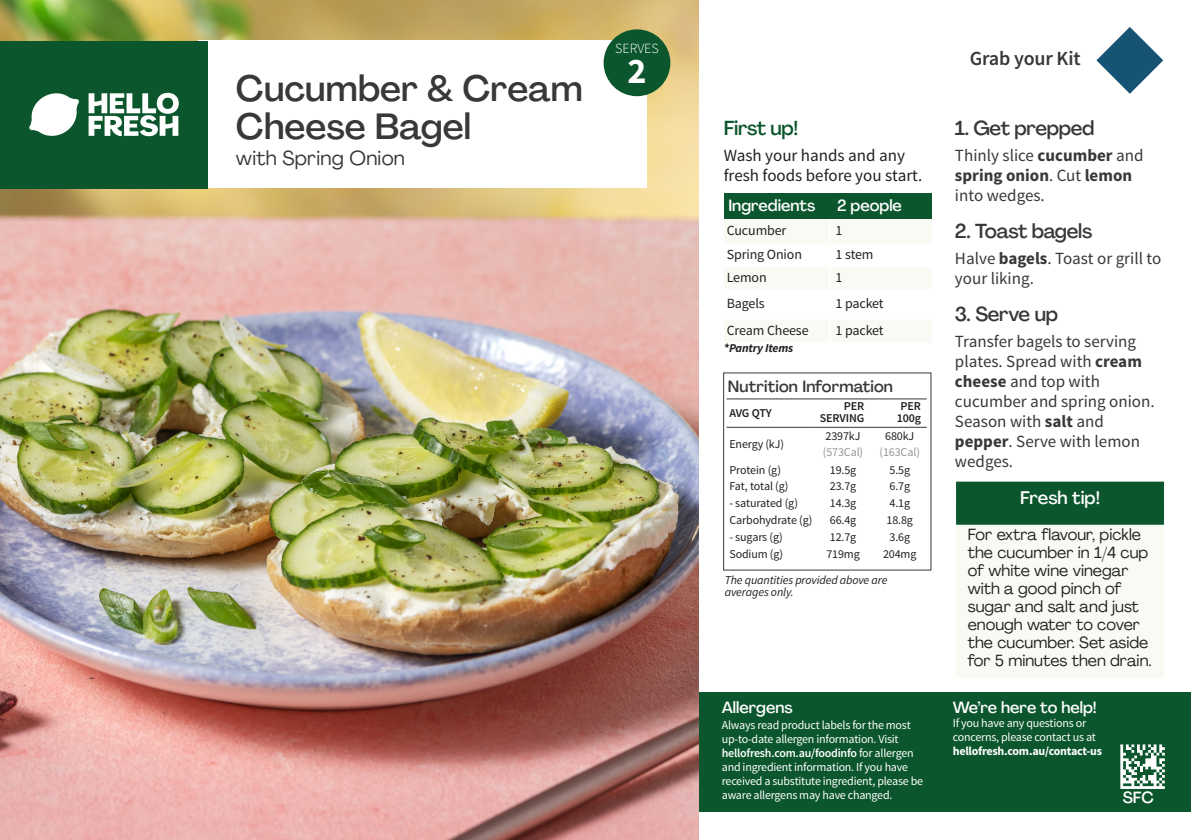
<style>
.page{position:relative;width:1191px;height:840px;background:#fff}
.page>*{position:absolute;margin:0;border:0;box-sizing:border-box;transform-origin:0 0}
.Recipe_Name{font:500 36px/38px "Agrandir";color:#383839}
.Serves_number{font:700 36px "Source Sans Pro";color:#fff}
.Cooking_Steps_Headline{font:500 20px "Agrandir";letter-spacing:-.015em;color:#383839}
.Recipe_Main_Ingredients{font:20px "Agrandir";letter-spacing:.01em;color:#383839}
.t1{font:600 20px "Source Sans Pro";letter-spacing:-.01em;color:#383839}
.First_up__Before_start__Headline{font:500 20px "Agrandir";letter-spacing:-.015em;color:#0b562c}
.Fresh_Tips_Headline{font:500 18px "Agrandir";color:#fff}
.Cooking_Steps_Body_Text{font:17px/20px "Source Sans Pro";color:#383839}
.First_up__Before_start__body_copy{font:17px/20px "Source Sans Pro";color:#231f20}
.Fresh_Tips_Body_Copy{font:16px/18px "Agrandir";color:#231f20}
.Allergens___Questions_Headline{font:500 16px "Agrandir";color:#fff}
.NIP_Headline{font:500 16px "Agrandir";letter-spacing:.01em;color:#383839}
.Ingredients___Serve_Headline{font:500 16px "Agrandir";color:#fff}
.Ingredients___Serve_Text{font:14px "Source Sans Pro";letter-spacing:-.01em;color:#231f20}
.Serves_Headline{font:300 14px "Source Sans Pro";color:#fff}
.Allergens___Questions_Body_Text{font:12px/14px "Source Sans Pro";letter-spacing:-.02em;color:#fff}
.NIp_Info{font:12px "Source Sans Pro";letter-spacing:-.01em;color:#231f20}
.NIP_Info_Terms{font:italic 12px/12px "Source Sans Pro";letter-spacing:-.01em;color:#231f20}
.NIp_Info-2{font:12px/16px "Source Sans Pro";letter-spacing:-.01em;color:#939598}
.t2{font:700 12px "Source Sans Pro";letter-spacing:-.02em;color:#fff}
.NIP_Subhead{font:600 12px/12px "Source Sans Pro";letter-spacing:-.01em;color:#231f20;text-align:right}
.Ingredients_Pantry_Iems{font:italic 700 12px "Source Sans Pro";letter-spacing:-.015em;color:#231f20}
.s1{color:#231f20}
.s2{font-weight:600}
.s3{font-weight:700}
</style>
<div class="page">
<svg style="left:1096px;top:27px;width:67px;height:67px"></svg>
<div style="left:697px;top:692px;width:494px;height:119px;background:#0b562c"></div>
<img style="left:0;top:0;width:698px;height:839px">
<div style="left:198px;top:40px;width:448px;height:148px;background:#fff"></div>
<div style="left:0;top:41px;width:207px;height:147px;background:#0b562c"></div>
<svg style="left:89px;top:93px;width:90px;height:43px"></svg>
<svg style="left:29px;top:93px;width:50px;height:43px"></svg>
<div style="left:603px;top:29px;width:67px;height:67px;background:#0b562c;border-radius:50%"></div>
<div style="left:724px;top:193px;width:106px;height:26px;background:#0b562c"></div>
<div style="left:830px;top:193px;width:101px;height:26px;background:#0b562c"></div>
<svg style="left:724px;top:219px;width:207px;height:123px"></svg>
<hr style="left:829px;top:219px;width:2px;height:25px;background:#fff">
<hr style="left:829px;top:244px;width:2px;height:22px;background:#fff">
<hr style="left:829px;top:266px;width:2px;height:23px;background:#fff">
<hr style="left:829px;top:289px;width:2px;height:30px;background:#fff">
<hr style="left:829px;top:319px;width:2px;height:23px;background:#fff">
<div style="left:956px;top:503px;width:207px;height:174px;background:#f8fbf3"></div>
<div style="left:956px;top:481px;width:208px;height:43px;background:#0b562c;border:2px solid #0b562c"></div>
<hr style="left:726px;top:398px;width:87px;height:1px;background:#383839">
<hr style="left:813px;top:398px;width:57px;height:1px;background:#383839">
<hr style="left:870px;top:398px;width:56px;height:1px;background:#383839">
<hr style="left:726px;top:426px;width:87px;height:1px;background:#383839">
<hr style="left:813px;top:426px;width:57px;height:1px;background:#383839">
<hr style="left:870px;top:426px;width:56px;height:1px;background:#383839">
<svg style="left:1120px;top:744px;width:44px;height:44px"></svg>
<p class="Recipe_Name" style="left:236px;top:69px;width:348px">Cucumber &amp; Cream<br>Cheese Bagel</p>
<p class="Recipe_Main_Ingredients" style="left:236px;top:146px;width:170px">with Spring Onion</p>
<p class="Serves_Headline" style="left:615px;top:40px;width:45px">SERVES</p>
<p class="Serves_number" style="left:627px;top:48px;width:21px">2</p>
<p class="First_up__Before_start__Headline" style="left:723px;top:116px;width:76px">First up!</p>
<p class="First_up__Before_start__body_copy" style="left:723px;top:145px;width:200px">Wash your hands and any fresh foods before you start.</p>
<p class="Ingredients___Serve_Headline" style="left:728px;top:196px;width:88px">Ingredients</p>
<p class="Ingredients___Serve_Headline" style="left:837px;top:196px;width:66px">2 people</p>
<p class="Ingredients___Serve_Text" style="left:727px;top:221px;width:61px">Cucumber</p>
<p class="Ingredients___Serve_Text" style="left:835px;top:221px;width:8px">1</p>
<p class="Ingredients___Serve_Text" style="left:727px;top:245px;width:77px">Spring Onion</p>
<p class="Ingredients___Serve_Text" style="left:835px;top:245px;width:40px">1 stem</p>
<p class="Ingredients___Serve_Text" style="left:727px;top:268px;width:41px">Lemon</p>
<p class="Ingredients___Serve_Text" style="left:835px;top:268px;width:8px">1</p>
<p class="Ingredients___Serve_Text" style="left:727px;top:294px;width:39px">Bagels</p>
<p class="Ingredients___Serve_Text" style="left:835px;top:294px;width:50px">1 packet</p>
<p class="Ingredients___Serve_Text" style="left:727px;top:321px;width:83px">Cream Cheese</p>
<p class="Ingredients___Serve_Text" style="left:835px;top:321px;width:50px">1 packet</p>
<p class="Ingredients_Pantry_Iems" style="left:724px;top:340px;width:71px">*Pantry Items</p>
<p class="NIP_Headline" style="left:728px;top:376px;width:167px">Nutrition Information</p>
<p class="NIP_Subhead" style="left:729px;top:407px;width:44px">AVG QTY</p>
<p class="NIP_Subhead" style="left:820px;top:400px;width:46px">PER<br>SERVING</p>
<p class="NIP_Subhead" style="left:896px;top:400px;width:26px;text-align:center">PER<br>100g</p>
<p class="NIp_Info" style="left:729px;top:436px;width:56px">Energy (kJ)</p>
<p class="NIp_Info-2" style="left:823px;top:428px;width:42px"><span class="s1">2397kJ </span>(573Cal)</p>
<p class="NIp_Info-2" style="left:879px;top:428px;width:42px;text-align:center"><span class="s1">680kJ </span>(163Cal)</p>
<p class="NIp_Info" style="left:729px;top:462px;width:53px">Protein (g)</p>
<p class="NIp_Info" style="left:830px;top:462px;width:28px">19.5g</p>
<p class="NIp_Info" style="left:889px;top:462px;width:22px">5.5g</p>
<p class="NIp_Info" style="left:729px;top:478px;width:61px">Fat, total (g)</p>
<p class="NIp_Info" style="left:830px;top:478px;width:28px">23.7g</p>
<p class="NIp_Info" style="left:889px;top:478px;width:22px">6.7g</p>
<p class="NIp_Info" style="left:729px;top:495px;width:70px">- saturated (g)</p>
<p class="NIp_Info" style="left:830px;top:495px;width:28px">14.3g</p>
<p class="NIp_Info" style="left:889px;top:495px;width:22px">4.1g</p>
<p class="NIp_Info" style="left:729px;top:512px;width:85px">Carbohydrate (g)</p>
<p class="NIp_Info" style="left:830px;top:512px;width:28px">66.4g</p>
<p class="NIp_Info" style="left:886px;top:512px;width:28px">18.8g</p>
<p class="NIp_Info" style="left:729px;top:529px;width:55px">- sugars (g)</p>
<p class="NIp_Info" style="left:830px;top:529px;width:28px">12.7g</p>
<p class="NIp_Info" style="left:889px;top:529px;width:22px">3.6g</p>
<p class="NIp_Info" style="left:729px;top:546px;width:55px">Sodium (g)</p>
<p class="NIp_Info" style="left:826px;top:546px;width:35px">719mg</p>
<p class="NIp_Info" style="left:883px;top:546px;width:35px">204mg</p>
<p class="NIP_Info_Terms" style="left:725px;top:574px;width:164px">The quantities provided above are averages only.</p>
<p class="Allergens___Questions_Headline" style="left:722px;top:697px;width:72px">Allergens</p>
<p class="Allergens___Questions_Body_Text" style="left:722px;top:718px;width:203px">Always read product labels for the most up-to-date allergen information. Visit <span class="s2">hellofresh.com.au/foodinfo</span> for allergen and ingredient information. If you have received a substitute ingredient, please be aware allergens may have changed.</p>
<h2 class="t1" style="left:969px;top:46px;width:112px">Grab your Kit</h2>
<p class="Cooking_Steps_Headline" style="left:955px;top:116px;width:141px">1. Get prepped</p>
<p class="Cooking_Steps_Body_Text" style="left:955px;top:146px;width:190px">Thinly slice <span class="s3">cucumber</span> and <span class="s3">spring onion</span>. Cut <span class="s3">lemon </span>into wedges.</p>
<p class="Cooking_Steps_Headline" style="left:955px;top:219px;width:139px">2. Toast bagels</p>
<p class="Cooking_Steps_Body_Text" style="left:955px;top:248px;width:208px">Halve <span class="s3">bagels</span>. Toast or grill to your liking.</p>
<p class="Cooking_Steps_Headline" style="left:955px;top:301px;width:104px">3. Serve up</p>
<p class="Cooking_Steps_Body_Text" style="left:955px;top:331px;width:201px">Transfer bagels to serving plates. Spread with <span class="s3">cream cheese</span> and top with cucumber and spring onion.<br>Season with <span class="s3">salt</span> and <span class="s3">pepper</span>. Serve with lemon wedges.</p>
<p class="Fresh_Tips_Headline" style="left:1020px;top:486px;width:82px">Fresh tip!</p>
<p class="Fresh_Tips_Body_Copy" style="left:967px;top:525px;width:185px">For extra flavour, pickle the cucumber in 1/4 cup of white wine vinegar with a good pinch of sugar and salt and just enough water to cover the cucumber. Set aside for 5 minutes then drain.</p>
<p class="Allergens___Questions_Headline" style="left:953px;top:697px;width:145px">We’re here to help!</p>
<p class="Allergens___Questions_Body_Text" style="left:953px;top:716px;width:151px">If you have any questions or concerns, please contact us at <span class="s3">hellofresh.com.au/contact-us</span></p>
<h3 class="Allergens___Questions_Headline" style="left:955px;top:697px;width:145px">We’re here to help!</h3>
<p class="Allergens___Questions_Body_Text" style="left:955px;top:716px;width:145px">If you have any questions or concerns, please contact us at</p>
<p class="t2" style="left:955px;top:743px;width:136px">he lofresh.com.au/contact</p>
<p class="Allergens___Questions_Headline" style="left:1122px;top:787px;width:33px">SFC</p>
</div>
